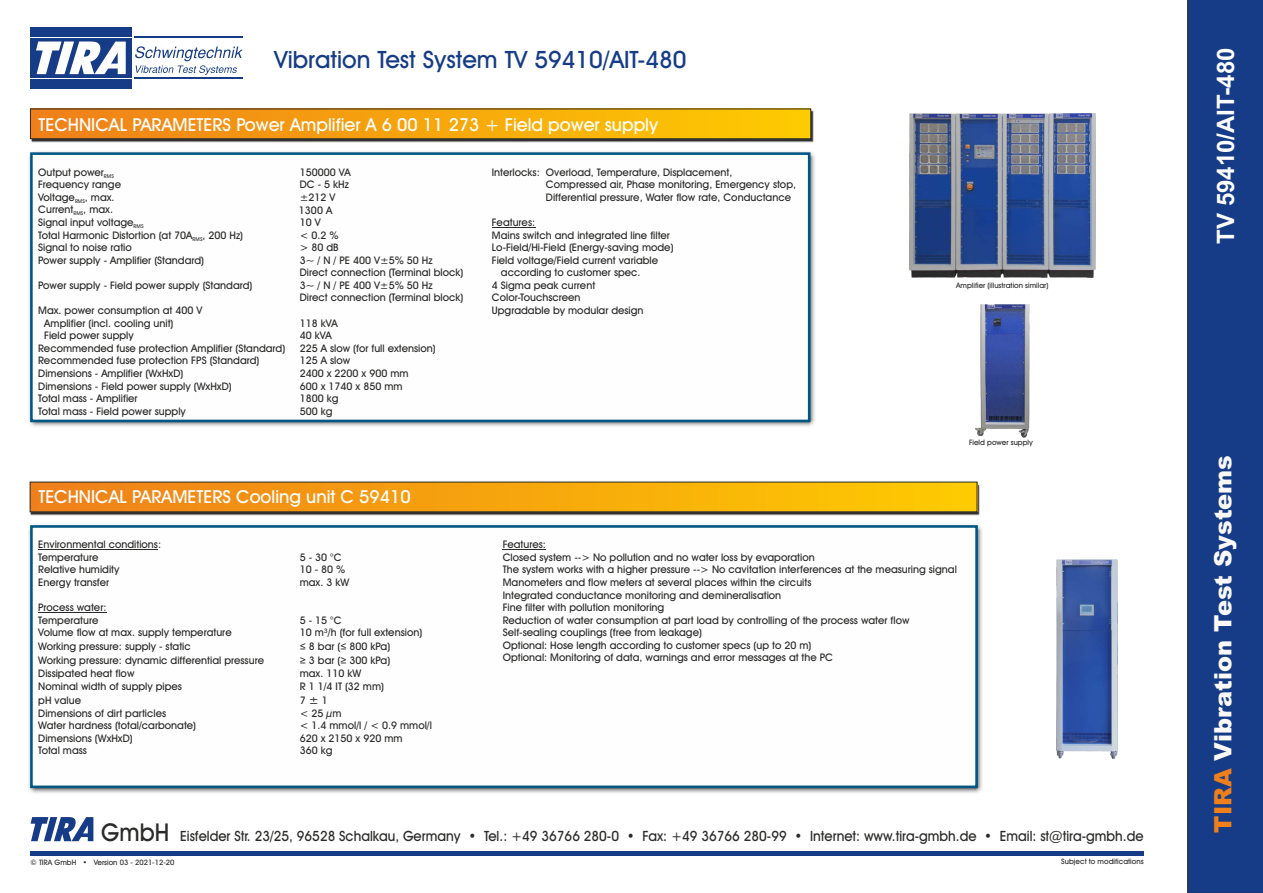
<style>
.page{position:relative;width:1263px;height:893px;background:#fff}
.page>*{position:absolute;margin:0;border:0;box-sizing:border-box;transform-origin:0 0}
.t1{font:500 24px "Avant Garde IT Cby BT";color:#163c87}
.t2{font:900 24px "Arial";color:#fbf9f8}
.t3{font:700 24px "Arial";color:#fefefe}
.t4{font:500 18px "Avant Garde IT Cby BT";color:#fefefe}
.t5{font:500 14.25px "Avant Garde IT Cby BT";color:#2b2a29;scale:.95 1}
.t6{font:500 10.5px/12.6px "Avant Garde IT Cby BT";color:#2b2a29}
.t7{font:500 7.5px "Avant Garde IT Cby BT";color:#2b2a29}
.s1{font-family:"Arial Unicode MS";font-weight:400}
.s2{font-size:12px}
.s3{font-size:24.6px}
.s4{color:#ef7f1a}
</style>
<div class="page">
<hr style="left:30px;top:852px;width:1113px;height:4px;background:#163c87">
<svg style="left:31px;top:817px;width:62px;height:24px"></svg>
<div style="left:1187px;top:0;width:76px;height:893px;background:#163c87"></div>
<div style="left:30px;top:79px;width:102px;height:9px;background:#163c87"></div>
<div style="left:30px;top:28px;width:102px;height:9px;background:#163c87"></div>
<div style="left:30px;top:38px;width:102px;height:39px;background:#163c87"></div>
<svg style="left:36px;top:41px;width:90px;height:33px"></svg>
<hr style="left:134px;top:37px;width:108px;height:1px;background:#163c87">
<hr style="left:134px;top:77px;width:108px;height:2px;background:#163c87">
<svg style="left:135px;top:46px;width:108px;height:29px"></svg>
<img style="left:31px;top:111px;width:782px;height:31px">
<div style="left:30px;top:109px;width:781px;height:30px;background:linear-gradient(to right,#ef7f1a,#fecb00)"></div>
<div style="left:30px;top:109px;width:781px;height:30px;border:1px solid #2b2a29"></div>
<svg style="left:29px;top:151px;width:783px;height:272px"></svg>
<hr style="left:492px;top:227px;width:43px;height:1px;background:#2b2a29">
<img style="left:31px;top:484px;width:948px;height:31px">
<div style="left:30px;top:482px;width:947px;height:30px;background:linear-gradient(to right,#ef7f1a,#fecb00)"></div>
<svg style="left:29px;top:524px;width:950px;height:265px"></svg>
<hr style="left:38px;top:549px;width:120px;height:1px;background:#2b2a29">
<hr style="left:38px;top:612px;width:68px;height:1px;background:#2b2a29">
<hr style="left:503px;top:549px;width:43px;height:1px;background:#2b2a29">
<img style="left:1056px;top:559px;width:61px;height:200px">
<img style="left:910px;top:113px;width:185px;height:164px">
<img style="left:976px;top:304px;width:54px;height:133px">
<h1 class="t1" style="left:274px;top:50px;width:414px">Vibration Test System TV 59410/AIT-480</h1>
<h2 class="t4" style="left:39px;top:118px;width:621px">TECHNICAL PARAMETERS Power Amplifier A 6 00 11 273 + Field power supply</h2>
<p class="t6" style="left:38px;top:167px;width:77px">Output power<sub>RMS</sub></p>
<p class="t6" style="left:300px;top:167px;width:53px">150000 VA</p>
<p class="t6" style="left:38px;top:179px;width:84px">Frequency range</p>
<p class="t6" style="left:300px;top:179px;width:51px">DC - 5 kHz</p>
<p class="t6" style="left:38px;top:192px;width:78px">Voltage<sub>RMS</sub>, max.</p>
<p class="t6" style="left:300px;top:192px;width:37px">±212 V</p>
<p class="t6" style="left:38px;top:204px;width:76px">Current<sub>RMS</sub>, max.</p>
<p class="t6" style="left:299px;top:205px;width:35px">1300 A</p>
<p class="t6" style="left:38px;top:217px;width:107px">Signal input voltage<sub>RMS</sub></p>
<p class="t6" style="left:300px;top:217px;width:22px">10 V</p>
<p class="t6" style="left:38px;top:230px;width:206px">Total Harmonic Distortion (at 70A<sub>RMS</sub>, 200 Hz)</p>
<p class="t6" style="left:300px;top:230px;width:40px">&lt; 0.2 %</p>
<p class="t6" style="left:38px;top:242px;width:95px">Signal to noise ratio</p>
<p class="t6" style="left:300px;top:242px;width:40px">&gt; 80 dB</p>
<p class="t6" style="left:38px;top:255px;width:167px">Power supply - Amplifier (Standard)</p>
<p class="t6" style="left:300px;top:255px;width:165px">3~ / N / PE 400 V±5% 50 Hz<br>Direct connection (Terminal block)</p>
<p class="t6" style="left:38px;top:280px;width:216px">Power supply - Field power supply (Standard)</p>
<p class="t6" style="left:300px;top:280px;width:165px">3~ / N / PE 400 V±5% 50 Hz<br>Direct connection (Terminal block)</p>
<p class="t6" style="left:44px;top:305px;width:160px;text-indent:-6px">Max. power consumption at 400 V<br>Amplifier (incl. cooling unit)</p>
<p class="t6" style="left:546px;top:167px;width:252px;text-indent:-54px">Interlocks: Overload, Temperature, Displacement,<br>Compressed air, Phase monitoring, Emergency stop,<br>Differential pressure, Water flow rate, Conductance</p>
<p class="t6" style="left:492px;top:217px;width:45px">Features:</p>
<p class="t6" style="left:492px;top:230px;width:180px">Mains switch and integrated line filter</p>
<p class="t6" style="left:492px;top:242px;width:183px">Lo-Field/Hi-Field (Energy-saving mode)</p>
<p class="t6" style="left:492px;top:255px;width:168px">Field voltage/Field current variable</p>
<p class="t6" style="left:501px;top:267px;width:141px">according to customer spec.</p>
<p class="t6" style="left:492px;top:280px;width:105px">4 Sigma peak current</p>
<p class="t6" style="left:492px;top:292px;width:90px">Color-Touchscreen</p>
<p class="t6" style="left:492px;top:305px;width:153px">Upgradable by modular design</p>
<p class="t6" style="left:300px;top:318px;width:40px">118 kVA</p>
<p class="t6" style="left:44px;top:330px;width:91px">Field power supply</p>
<p class="t6" style="left:300px;top:330px;width:34px">40 kVA</p>
<p class="t6" style="left:38px;top:343px;width:249px">Recommended fuse protection Amplifier (Standard)</p>
<p class="t6" style="left:300px;top:343px;width:138px">225 A slow (for full extension)</p>
<p class="t6" style="left:38px;top:355px;width:223px">Recommended fuse protection FPS (Standard)</p>
<p class="t6" style="left:300px;top:355px;width:52px">125 A slow</p>
<p class="t6" style="left:38px;top:368px;width:147px">Dimensions - Amplifier (WxHxD)</p>
<p class="t6" style="left:300px;top:368px;width:110px">2400 x 2200 x 900 mm</p>
<p class="t6" style="left:38px;top:381px;width:195px">Dimensions - Field power supply (WxHxD)</p>
<p class="t6" style="left:300px;top:381px;width:104px">600 x 1740 x 850 mm</p>
<p class="t6" style="left:38px;top:393px;width:101px">Total mass - Amplifier</p>
<p class="t6" style="left:300px;top:393px;width:40px">1800 kg</p>
<p class="t6" style="left:38px;top:406px;width:149px">Total mass - Field power supply</p>
<p class="t6" style="left:300px;top:406px;width:34px">500 kg</p>
<p class="t7" style="left:956px;top:282px;width:94px">Amplifier (illustration similar)</p>
<p class="t7" style="left:969px;top:440px;width:65px">Field power supply</p>
<h2 class="t4" style="left:38px;top:490px;width:374px">TECHNICAL PARAMETERS Cooling unit C 59410</h2>
<p class="t6" style="left:38px;top:539px;width:124px">Environmental conditions:<br>Temperature</p>
<p class="t6" style="left:300px;top:552px;width:43px">5 - 30 °C</p>
<p class="t6" style="left:38px;top:564px;width:83px">Relative humidity</p>
<p class="t6" style="left:300px;top:564px;width:47px">10 - 80 %</p>
<p class="t6" style="left:38px;top:577px;width:72px">Energy transfer</p>
<p class="t6" style="left:300px;top:577px;width:51px">max. 3 kW</p>
<p class="t6" style="left:38px;top:602px;width:70px">Process water:<br>Temperature</p>
<p class="t6" style="left:300px;top:615px;width:43px">5 - 15 °C</p>
<p class="t6" style="left:38px;top:627px;width:195px">Volume flow at max. supply temperature</p>
<p class="t6" style="left:300px;top:627px;width:124px">10 m³/h (for full extension)</p>
<p class="t6" style="left:38px;top:641px;width:154px">Working pressure: supply - static</p>
<p class="t6" style="left:300px;top:641px;width:92px"><span class="s1">≤</span> 8 bar (<span class="s1">≤</span> 800 kPa)</p>
<p class="t6" style="left:38px;top:655px;width:227px">Working pressure: dynamic differential pressure</p>
<p class="t6" style="left:300px;top:655px;width:92px"><span class="s1">≥</span> 3 bar (<span class="s1">≥</span> 300 kPa)</p>
<p class="t6" style="left:38px;top:668px;width:98px">Dissipated heat flow</p>
<p class="t6" style="left:300px;top:668px;width:63px">max. 110 kW</p>
<p class="t6" style="left:38px;top:680px;width:145px">Nominal width of supply pipes</p>
<p class="t6" style="left:300px;top:680px;width:86px">R 1 1/4 IT (32 mm)</p>
<p class="t6" style="left:38px;top:695px;width:44px">pH value</p>
<p class="t6" style="left:300px;top:695px;width:30px">7 <span class="s2">±</span> 1</p>
<p class="t6" style="left:38px;top:707px;width:129px">Dimensions of dirt particles</p>
<p class="t6" style="left:300px;top:707px;width:43px">&lt; 25 µm</p>
<p class="t6" style="left:38px;top:720px;width:159px">Water hardness (total/carbonate)</p>
<p class="t6" style="left:300px;top:720px;width:134px">&lt; 1.4 mmol/l / &lt; 0.9 mmol/l</p>
<p class="t6" style="left:38px;top:733px;width:96px">Dimensions (WxHxD)</p>
<p class="t6" style="left:300px;top:733px;width:104px">620 x 2150 x 920 mm</p>
<p class="t6" style="left:38px;top:745px;width:50px">Total mass</p>
<p class="t6" style="left:300px;top:745px;width:34px">360 kg</p>
<p class="t6" style="left:503px;top:539px;width:456px">Features:<br>Closed system --&gt; No pollution and no water loss by evaporation<br>The system works with a higher pressure --&gt; No cavitation interferences at the measuring signal Manometers and flow meters at several places within the circuits<br>Integrated conductance monitoring and demineralisation<br>Fine filter with pollution monitoring<br>Reduction of water consumption at part load by controlling of the process water flow Self-sealing couplings (free from leakage)<br>Optional: Hose length according to customer specs (up to 20 m)<br>Optional: Monitoring of data, warnings and error messages at the PC</p>
<h3 class="t5" style="left:101px;top:830px;width:1099px"><span class="s3">GmbH</span> Eisfelder Str. 23/25, 96528 Schalkau, Germany • Tel.: +49 36766 280-0 • Fax: +49 36766 280-99 • Internet: www.tira-gmbh.de • Email: st@tira-gmbh.de</h3>
<p class="t7" style="left:31px;top:859px;width:145px">© TIRA GmbH • Version 03 - 2021-12-20</p>
<p class="t7" style="left:1061px;top:859px;width:84px">Subject to modifications</p>
<h1 class="t3" style="left:1216px;top:244px;width:198px;rotate:-90deg">TV 59410/AIT-480</h1>
<h1 class="t2" style="left:1214px;top:833px;width:379px;rotate:-90deg"><span class="s4">TIRA</span> Vibration Test Systems</h1>
</div>
